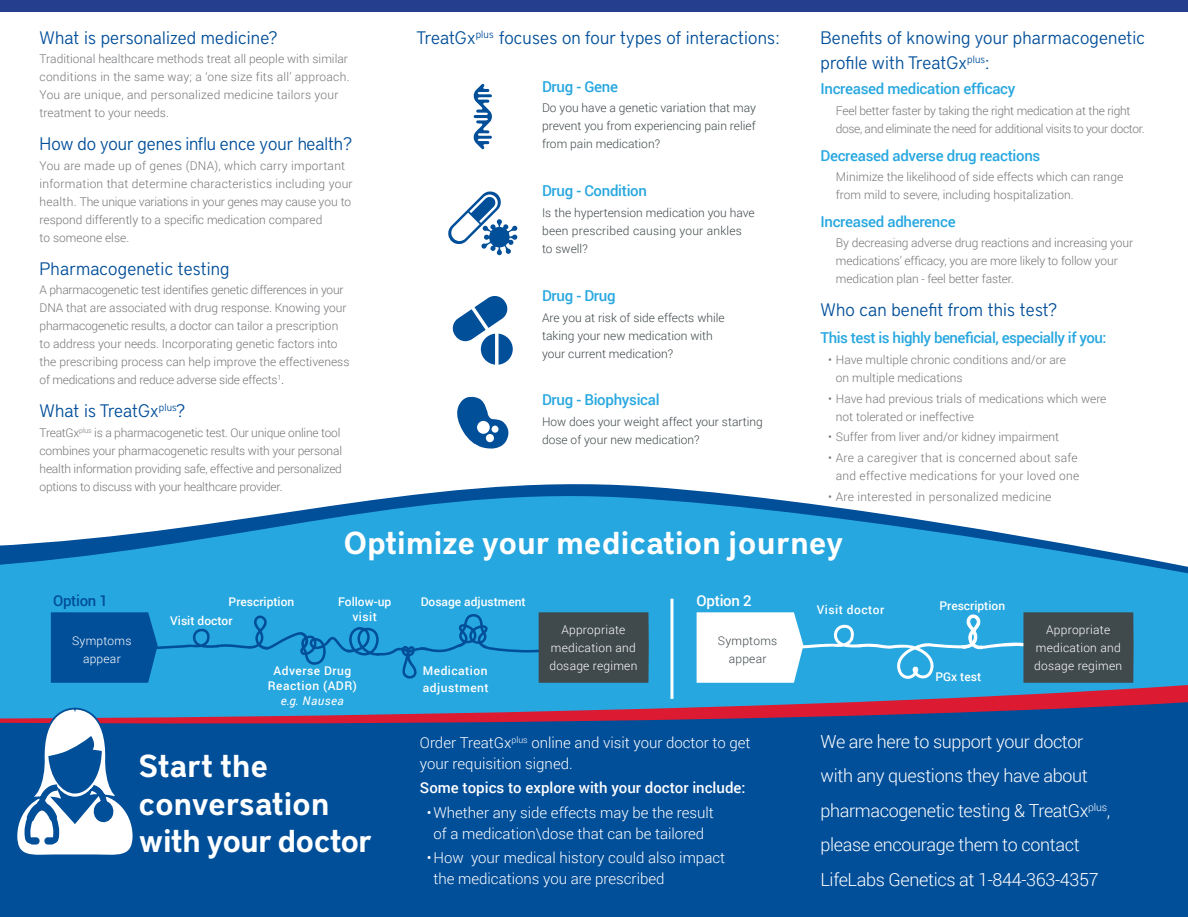
<style>
.page{position:relative;width:1188px;height:917px;background:#fff}
.page>*{position:absolute;margin:0;border:0;box-sizing:border-box;transform-origin:0 0}
.t1{font:600 31.5px/37.5px "District Pro";letter-spacing:.01em;color:#fff}
.t2{font:300 18px/25.7px "District Pro";letter-spacing:.01em;color:#014e99}
.t3{font:300 18px/34.5px "Roboto";letter-spacing:-.02em;color:#fff}
.t4{font:300 15px/21px "Roboto";color:#fff}
.t5{font:500 15px "Roboto";letter-spacing:-.02em;color:#27a7df}
.t6{font:500 15px "Roboto";color:#fff}
.t7{font:500 15px "Roboto";letter-spacing:-.02em;color:#014e99}
.t8{font:300 12px/18px "Roboto";color:#757679}
.t9{font:300 12px/18px "Roboto";color:#40494c}
.t10{font:300 12px/18px "Roboto";letter-spacing:-.02em;color:#757679}
.t11{font:300 12px/18px "Roboto";letter-spacing:.02em;color:#757679;text-align:right}
.t12{font:300 12px/18px "Roboto";letter-spacing:-.03em;color:#757679}
.t13{font:300 12px/18px "Roboto";letter-spacing:.02em;color:#fff;text-align:center}
.t14{font:500 12px/15px "Roboto";color:#fff;text-align:center}
.t15{font:500 12px/17px "Roboto";letter-spacing:.04em;color:#fff}
.t16{font:300 12px/18px "Roboto";letter-spacing:.02em;color:#40494c;text-align:center}
.t17{font:italic 12px "Roboto";letter-spacing:.04em;color:#fff}
.s1{font-family:"Minion Pro";font-weight:400;font-size:10.65px}
</style>
<div class="page">
<svg style="left:0;top:485px;width:1187px;height:199px;fill:#27a7df"></svg>
<svg style="left:648px;top:684px;width:539px;height:17px;background:#5385b5"></svg>
<div style="left:648px;top:701px;width:539px;height:215px;background:#014e99"></div>
<svg style="left:473px;top:84px;width:19px;height:65px"></svg>
<svg style="left:448px;top:191px;width:69px;height:64px"></svg>
<svg style="left:453px;top:296px;width:60px;height:68px"></svg>
<svg style="left:457px;top:396px;width:52px;height:53px"></svg>
<div style="left:0;top:0;width:1187px;height:12px;background:#253f8e"></div>
<hr style="left:670px;top:598px;width:3px;height:100px;background:#fff">
<svg style="left:696px;top:612px;width:437px;height:70px"></svg>
<svg style="left:0;top:612px;width:648px;height:305px;background:#1b68a8"></svg>
<h2 class="t2" style="left:40px;top:23px;width:239px">What is personalized medicine?</h2>
<p class="t8" style="left:40px;top:49px;width:311px">Traditional healthcare methods treat all people with similar conditions in the same way; a ‘one size fits all’ approach.<br>You are unique, and personalized medicine tailors your treatment to your needs.</p>
<h2 class="t2" style="left:40px;top:130px;width:314px">How do your genes infl u ence your health?</h2>
<p class="t8" style="left:40px;top:156px;width:314px">You are made up of genes (DNA), which carry important information that determine characteristics including your health. The unique variations in your genes may cause you to respond differently to a specific medication compared<br>to someone else.</p>
<h2 class="t2" style="left:40px;top:254px;width:191px">Pharmacogenetic testing</h2>
<p class="t8" style="left:40px;top:280px;width:311px">A pharmacogenetic test identifies genetic differences in your DNA that are associated with drug response. Knowing your pharmacogenetic results, a doctor can tailor a prescription to address your needs. Incorporating genetic factors into the prescribing process can help improve the effectiveness of medications and reduce adverse side effects<sup>1</sup><span class="s1">.</span></p>
<h2 class="t2" style="left:40px;top:396px;width:147px">What is TreatGx<sup>plus</sup>?</h2>
<p class="t10" style="left:40px;top:422px;width:304px">TreatGx<sup>plus</sup> is a pharmacogenetic test. Our unique online tool combines your pharmacogenetic results with your personal health information providing safe, effective and personalized options to discuss with your healthcare provider.</p>
<h2 class="t2" style="left:416px;top:23px;width:364px">TreatGx<sup>plus</sup> focuses on four types of interactions:</h2>
<p class="t5" style="left:542px;top:76px;width:77px">Drug - Gene</p>
<p class="t9" style="left:542px;top:99px;width:215px;text-align:justify">Do you have a genetic variation that may prevent you from experiencing pain relief from pain medication?</p>
<p class="t5" style="left:542px;top:180px;width:106px">Drug - Condition</p>
<p class="t9" style="left:542px;top:203px;width:214px">Is the hypertension medication you have been prescribed causing your ankles to swell?</p>
<p class="t5" style="left:542px;top:285px;width:75px">Drug - Drug</p>
<p class="t9" style="left:542px;top:308px;width:184px">Are you at risk of side effects while taking your new medication with your current medication?</p>
<p class="t5" style="left:542px;top:389px;width:119px">Drug - Biophysical</p>
<p class="t9" style="left:542px;top:412px;width:222px">How does your weight affect your starting dose of your new medication?</p>
<h2 class="t2" style="left:820px;top:23px;width:326px">Benefits of knowing your pharmacogenetic profile with TreatGx<sup>plus</sup>:</h2>
<p class="t5" style="left:820px;top:78px;width:196px">Increased medication efficacy</p>
<p class="t12" style="left:836px;top:101px;width:310px">Feel better faster by taking the right medication at the right dose, and eliminate the need for additional visits to your doctor.</p>
<p class="t5" style="left:820px;top:144px;width:221px">Decreased adverse drug reactions</p>
<p class="t8" style="left:836px;top:167px;width:289px">Minimize the likelihood of side effects which can range from mild to severe, including hospitalization.</p>
<p class="t5" style="left:820px;top:210px;width:137px">Increased adherence</p>
<p class="t8" style="left:836px;top:233px;width:299px">By decreasing adverse drug reactions and increasing your medications’ efficacy, you are more likely to follow your medication plan - feel better faster.</p>
<h2 class="t2" style="left:820px;top:295px;width:238px">Who can benefit from this test?</h2>
<p class="t5" style="left:820px;top:327px;width:287px">This test is highly beneficial, especially if you:</p>
<p class="t8" style="left:836px;top:350px;width:232px;text-indent:-8px">• Have multiple chronic conditions and/or are on multiple medications</p>
<p class="t8" style="left:836px;top:389px;width:272px;text-indent:-8px">• Have had previous trials of medications which were not tolerated or ineffective</p>
<p class="t8" style="left:828px;top:427px;width:232px">• Suffer from liver and/or kidney impairment</p>
<p class="t11" style="left:828px;top:448px;width:252px">• Are a caregiver that is concerned about safe and effective medications for your loved one</p>
<p class="t11" style="left:828px;top:487px;width:225px">• Are interested in personalized medicine</p>
<h1 class="t1" style="left:344px;top:522px;width:501px">Optimize your medication journey</h1>
<p class="t7" style="left:53px;top:589px;width:56px">Option 1</p>
<p class="t13" style="left:72px;top:631px;width:61px">Symptoms appear</p>
<p class="t14" style="left:229px;top:593px;width:67px">Prescription</p>
<p class="t14" style="left:421px;top:593px;width:106px">Dosage adjustment</p>
<p class="t14" style="left:170px;top:612px;width:64px">Visit doctor</p>
<p class="t14" style="left:338px;top:593px;width:55px">Follow-up visit</p>
<p class="t15" style="left:268px;top:662px;width:90px;line-height:15px;text-align:center">Adverse Drug<br>Reaction (ADR)</p>
<p class="t17" style="left:281px;top:692px;width:64px">e.g. Nausea</p>
<p class="t15" style="left:423px;top:661px;width:67px">Medication adjustment</p>
<p class="t13" style="left:549px;top:620px;width:89px">Appropriate medication and dosage regimen</p>
<p class="t6" style="left:696px;top:589px;width:56px">Option 2</p>
<p class="t16" style="left:718px;top:631px;width:61px">Symptoms appear</p>
<h1 class="t1" style="left:139px;top:745px;width:235px">Start the conversation with your doctor</h1>
<p class="t4" style="left:420px;top:731px;width:332px">Order TreatGx<sup>plus</sup> online and visit your doctor to get your requisition signed.</p>
<p class="t6" style="left:420px;top:777px;width:327px">Some topics to explore with your doctor include:</p>
<p class="t4" style="left:426px;top:801px;width:289px;text-align:center">• Whether any side effects may be the result of a medication\dose that can be tailored</p>
<p class="t4" style="left:433px;top:846px;width:293px;text-indent:-7px">• How your medical history could also impact the medications you are prescribed</p>
<p class="t15" style="left:816px;top:600px;width:69px">Visit doctor</p>
<p class="t14" style="left:939px;top:597px;width:67px">Prescription</p>
<p class="t14" style="left:935px;top:669px;width:47px">PGx test</p>
<p class="t13" style="left:1034px;top:620px;width:89px">Appropriate medication and dosage regimen</p>
<h2 class="t3" style="left:820px;top:723px;width:291px">We are here to support your doctor with any questions they have about pharmacogenetic testing &amp; TreatGx<sup>plus</sup>, please encourage them to contact LifeLabs Genetics at 1-844-363-4357</h2>
</div>
